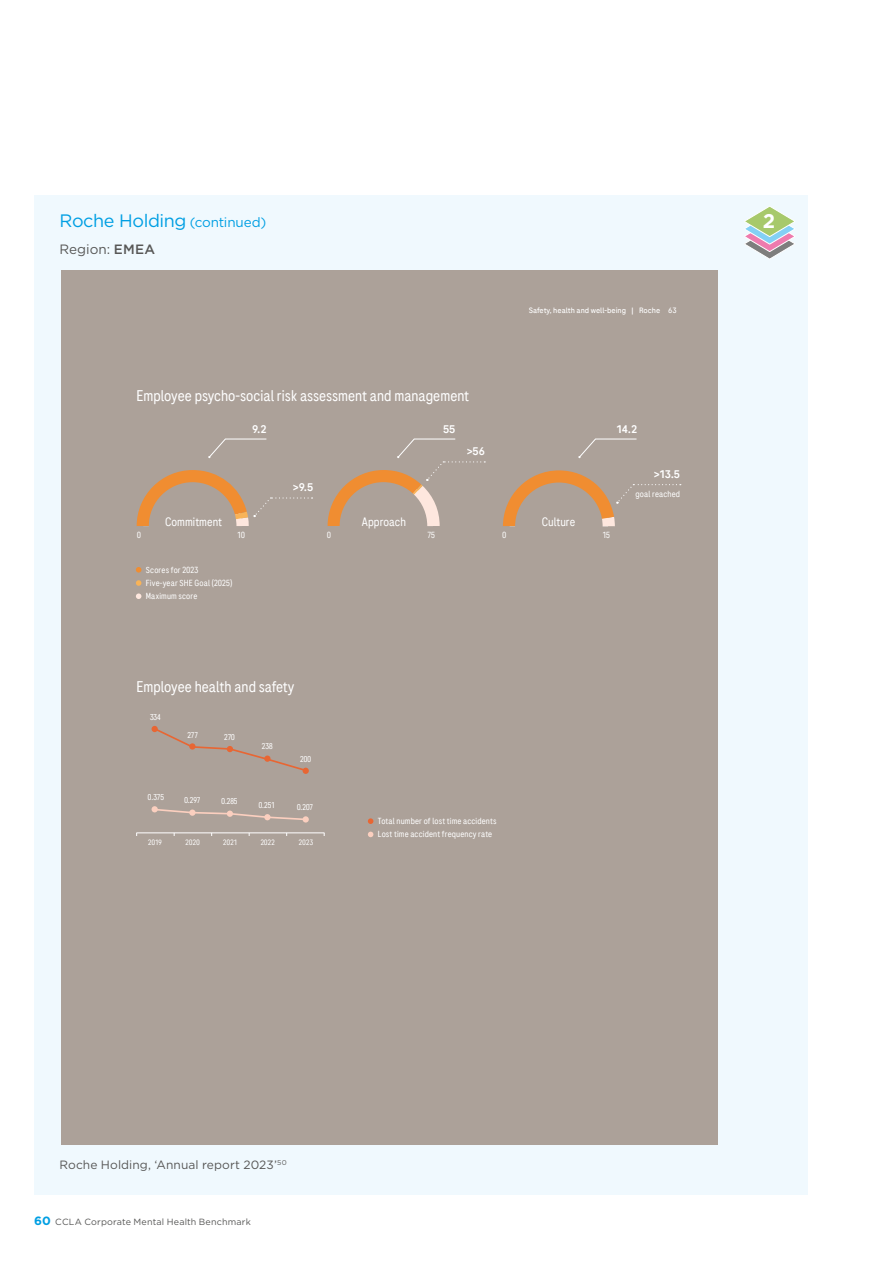
<style>
.page{position:relative;width:893px;height:1263px;background:#fff}
.page>*{position:absolute;margin:0;border:0;box-sizing:border-box;transform-origin:0 0}
.Tier_icon_number{font:700 19.8px "Gotham";color:#fff}
.Company{font:18px "Gotham";letter-spacing:-.025em;color:#009fe3}
.t1{font:15.45px "Roche Sans Condensed";color:#fff}
.Region{font:13.5px "Gotham";color:#575756}
.t2{font:12.15px "Roche Sans Condensed";color:#fff}
.Source{font:12px "Gotham";letter-spacing:.005em;color:#575756}
.t3{font:500 10.95px "Roche Sans";letter-spacing:-.015em;color:#fff}
.t4{font:9px "Gotham";letter-spacing:.015em;color:#575756}
.t5{font:8.85px/13.2px "Roche Sans Condensed";letter-spacing:.015em;color:#fff}
.t6{font:8.4px "Roche Sans Condensed";color:#fff}
.t7{font:7.65px "Roche Sans";color:#fff}
.t8{font:7.65px "Roche Sans Condensed";letter-spacing:.045em;color:#fff}
.s1{font-size:13.5px}
.s2{font-weight:500}
.s3{font-weight:700;font-size:12px;color:#009fe3}
</style>
<div class="page">
<div style="left:34px;top:196px;width:774px;height:999px;background:#f0f9fe"></div>
<div style="left:61px;top:270px;width:657px;height:875px;background:#aca199"></div>
<hr style="left:136px;top:833px;width:188px;height:1px;background:#fff">
<svg style="left:152px;top:726px;width:157px;height:48px"></svg>
<svg style="left:152px;top:806px;width:157px;height:16px"></svg>
<svg style="left:208px;top:438px;width:59px;height:20px"></svg>
<svg style="left:578px;top:438px;width:59px;height:20px"></svg>
<svg style="left:328px;top:438px;width:157px;height:88px"></svg>
<svg style="left:137px;top:470px;width:176px;height:56px"></svg>
<svg style="left:503px;top:470px;width:178px;height:56px"></svg>
<svg style="left:368px;top:818px;width:5px;height:6px"></svg>
<svg style="left:368px;top:832px;width:5px;height:5px"></svg>
<svg style="left:136px;top:567px;width:5px;height:6px"></svg>
<svg style="left:136px;top:580px;width:5px;height:6px"></svg>
<svg style="left:136px;top:593px;width:5px;height:6px"></svg>
<svg style="left:744px;top:206px;width:51px;height:53px"></svg>
<p class="Company" style="left:60px;top:209px;width:208px">Roche Holding <span class="s1">(continued)</span></p>
<p class="Region" style="left:60px;top:241px;width:97px">Region: <span class="s2">EMEA</span></p>
<p class="t1" style="left:136px;top:386px;width:334px">Employee psycho-social risk assessment and management</p>
<p class="t7" style="left:529px;top:305px;width:149px">Safety, health and well-being | Roche 63</p>
<p class="t3" style="left:252px;top:422px;width:16px">9.2</p>
<p class="t3" style="left:443px;top:422px;width:14px">55</p>
<p class="t3" style="left:616px;top:422px;width:23px">14.2</p>
<p class="t3" style="left:293px;top:480px;width:22px">&gt;9.5</p>
<p class="t3" style="left:467px;top:444px;width:19px">&gt;56</p>
<p class="t2" style="left:165px;top:514px;width:59px">Commitment</p>
<p class="t2" style="left:362px;top:514px;width:46px">Approach</p>
<p class="t2" style="left:542px;top:514px;width:35px">Culture</p>
<p class="t5" style="left:137px;top:528px;width:5px">0</p>
<p class="t5" style="left:237px;top:528px;width:9px">10</p>
<p class="t5" style="left:327px;top:528px;width:5px">0</p>
<p class="t5" style="left:427px;top:528px;width:9px">75</p>
<p class="t5" style="left:502px;top:528px;width:5px">0</p>
<p class="t5" style="left:602px;top:528px;width:9px">15</p>
<p class="t5" style="left:146px;top:563px;width:88px">Scores for 2023<br>Five-year SHE Goal (2025)<br>Maximum score</p>
<p class="t3" style="left:654px;top:467px;width:28px">&gt;13.5</p>
<p class="t5" style="left:635px;top:487px;width:46px">goal reached</p>
<p class="t1" style="left:136px;top:677px;width:160px">Employee health and safety</p>
<p class="t6" style="left:150px;top:712px;width:12px">334</p>
<p class="t6" style="left:187px;top:730px;width:12px">277</p>
<p class="t6" style="left:224px;top:732px;width:12px">270</p>
<p class="t6" style="left:148px;top:792px;width:17px">0.375</p>
<p class="t6" style="left:184px;top:795px;width:17px">0.297</p>
<p class="t6" style="left:222px;top:796px;width:17px">0.285</p>
<p class="t6" style="left:262px;top:741px;width:12px">238</p>
<p class="t6" style="left:259px;top:800px;width:17px">0.251</p>
<p class="t8" style="left:148px;top:838px;width:15px">2019</p>
<p class="t8" style="left:186px;top:838px;width:15px">2020</p>
<p class="t8" style="left:223px;top:838px;width:15px">2021</p>
<p class="t8" style="left:261px;top:838px;width:15px">2022</p>
<p class="t6" style="left:300px;top:753px;width:12px">200</p>
<p class="t6" style="left:297px;top:802px;width:17px">0.207</p>
<p class="t8" style="left:299px;top:838px;width:15px">2023</p>
<p class="t5" style="left:378px;top:814px;width:120px">Total number of lost time accidents<br>Lost time accident frequency rate</p>
<p class="Tier_icon_number" style="left:763px;top:208px;width:14px">2</p>
<p class="Source" style="left:60px;top:1157px;width:229px">Roche Holding, ‘Annual report 2023’<sup>50</sup></p>
<p class="t4" style="left:34px;top:1216px;width:218px"><span class="s3">60</span> CCLA Corporate Mental Health Benchmark</p>
</div>
